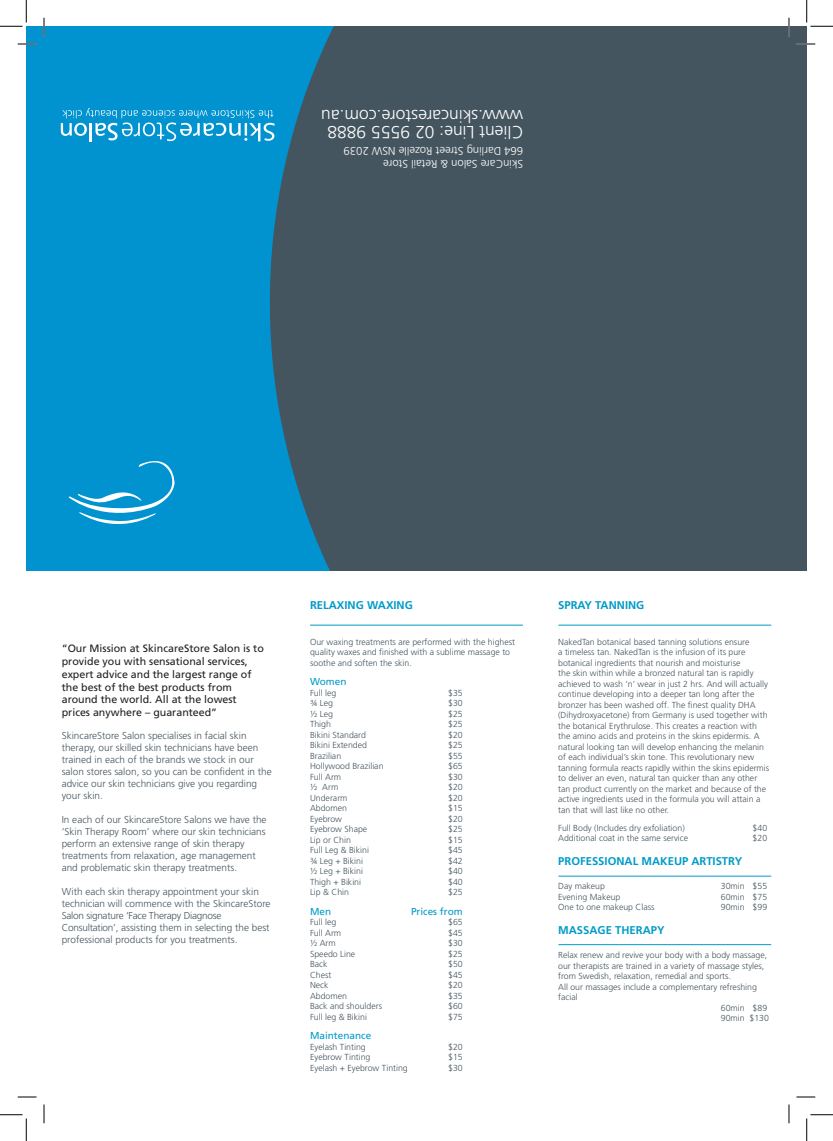
<style>
.page{position:relative;width:833px;height:1141px;background:#fff}
.page>*{position:absolute;margin:0;border:0;box-sizing:border-box;transform-origin:0 0}
.t1{font:300 17.5px "Frutiger";color:#fff}
.t2{font:700 11.25px "Frutiger";color:#009bc8}
.t3{font:300 11.25px "Frutiger";color:#fff}
.t4{font:10.62px/12.8px "Frutiger";color:#231f20}
.t5{font:300 10px/12px "Frutiger";color:#45555f}
.t6{font:10px "Frutiger";color:#009bc8}
.t7{font:300 8.75px/10.5px "Frutiger";color:#45555f}
</style>
<div class="page">
<div style="left:26px;top:26px;width:244px;height:544px;background:#0093d0"></div>
<div style="left:270px;top:26px;width:536px;height:544px;background:#45555f"></div>
<svg style="left:61px;top:108px;width:213px;height:33px"></svg>
<hr style="left:310px;top:625px;width:212px;height:1px;background:#009bc8">
<hr style="left:558px;top:625px;width:212px;height:1px;background:#009bc8">
<hr style="left:558px;top:875px;width:212px;height:1px;background:#009bc8">
<hr style="left:558px;top:944px;width:212px;height:1px;background:#009bc8">
<svg style="left:67px;top:456px;width:108px;height:73px"></svg>
<svg style="left:18px;top:43px;width:18px;height:2px"></svg>
<svg style="left:796px;top:43px;width:18px;height:2px"></svg>
<svg style="left:18px;top:1096px;width:18px;height:1px"></svg>
<svg style="left:796px;top:1096px;width:18px;height:1px"></svg>
<svg style="left:43px;top:18px;width:2px;height:18px"></svg>
<svg style="left:43px;top:1104px;width:2px;height:19px"></svg>
<svg style="left:787px;top:18px;width:2px;height:18px"></svg>
<svg style="left:788px;top:1104px;width:1px;height:19px"></svg>
<svg style="left:0;top:0;width:27px;height:27px"></svg>
<svg style="left:0;top:1114px;width:27px;height:26px"></svg>
<svg style="left:806px;top:0;width:26px;height:27px"></svg>
<svg style="left:806px;top:1114px;width:26px;height:26px"></svg>
<p class="t1" style="left:522px;top:125px;width:203px;rotate:-180deg">www.skincarestore.com.au</p>
<p class="t1" style="left:522px;top:142px;width:197px;rotate:-180deg">Client Line: 02 9555 9888</p>
<p class="t3" style="left:522px;top:157px;width:181px;rotate:-180deg">664 Darling Street Rozelle NSW 2039</p>
<p class="t3" style="left:522px;top:170px;width:141px;rotate:-180deg">SkinCare Salon &amp; Retail Store</p>
<p class="t4" style="left:62px;top:642px;width:203px">“Our Mission at SkincareStore Salon is to provide you with sensational services, expert advice and the largest range of the best of the best products from around the world. All at the lowest prices anywhere – guaranteed”</p>
<p class="t5" style="left:62px;top:729px;width:211px">SkincareStore Salon specialises in facial skin therapy, our skilled skin technicians have been trained in each of the brands we stock in our salon stores salon, so you can be confident in the advice our skin technicians give you regarding your skin.</p>
<p class="t5" style="left:62px;top:813px;width:206px">In each of our SkincareStore Salons we have the ‘Skin Therapy Room’ where our skin technicians perform an extensive range of skin therapy treatments from relaxation, age management and problematic skin therapy treatments.</p>
<p class="t5" style="left:62px;top:885px;width:210px">With each skin therapy appointment your skin technician will commence with the SkincareStore Salon signature ‘Face Therapy Diagnose Consultation’, assisting them in selecting the best professional products for you treatments.</p>
<p class="t2" style="left:310px;top:598px;width:104px">RELAXING WAXING</p>
<p class="t2" style="left:558px;top:598px;width:88px">SPRAY TANNING</p>
<p class="t7" style="left:310px;top:636px;width:206px">Our waxing treatments are performed with the highest quality waxes and finished with a sublime massage to soothe and soften the skin.</p>
<p class="t6" style="left:310px;top:675px;width:38px">Women</p>
<p class="t7" style="left:310px;top:687px;width:28px">Full leg</p>
<p class="t7" style="left:448px;top:687px;width:16px">$35</p>
<p class="t7" style="left:310px;top:698px;width:24px">¾ Leg</p>
<p class="t7" style="left:448px;top:698px;width:16px">$30</p>
<p class="t7" style="left:310px;top:708px;width:24px">½ Leg</p>
<p class="t7" style="left:448px;top:708px;width:16px">$25</p>
<p class="t7" style="left:310px;top:719px;width:22px">Thigh</p>
<p class="t7" style="left:448px;top:719px;width:16px">$25</p>
<p class="t7" style="left:310px;top:729px;width:57px">Bikini Standard</p>
<p class="t7" style="left:448px;top:729px;width:16px">$20</p>
<p class="t7" style="left:310px;top:740px;width:58px">Bikini Extended</p>
<p class="t7" style="left:448px;top:740px;width:16px">$25</p>
<p class="t7" style="left:310px;top:750px;width:33px">Brazilian</p>
<p class="t7" style="left:448px;top:750px;width:16px">$55</p>
<p class="t7" style="left:310px;top:761px;width:75px">Hollywood Brazilian</p>
<p class="t7" style="left:448px;top:761px;width:16px">$65</p>
<p class="t7" style="left:310px;top:771px;width:33px">Full Arm</p>
<p class="t7" style="left:448px;top:771px;width:16px">$30</p>
<p class="t7" style="left:310px;top:782px;width:30px">½ Arm</p>
<p class="t7" style="left:448px;top:782px;width:16px">$20</p>
<p class="t7" style="left:310px;top:792px;width:39px">Underarm</p>
<p class="t7" style="left:448px;top:792px;width:16px">$20</p>
<p class="t7" style="left:310px;top:803px;width:38px">Abdomen</p>
<p class="t7" style="left:448px;top:803px;width:16px">$15</p>
<p class="t7" style="left:310px;top:813px;width:33px">Eyebrow</p>
<p class="t7" style="left:448px;top:813px;width:16px">$20</p>
<p class="t7" style="left:310px;top:824px;width:59px">Eyebrow Shape</p>
<p class="t7" style="left:448px;top:824px;width:16px">$25</p>
<p class="t7" style="left:310px;top:834px;width:42px">Lip or Chin</p>
<p class="t7" style="left:448px;top:834px;width:16px">$15</p>
<p class="t7" style="left:310px;top:845px;width:60px">Full Leg &amp; Bikini</p>
<p class="t7" style="left:448px;top:845px;width:16px">$45</p>
<p class="t7" style="left:310px;top:855px;width:54px">¾ Leg + Bikini</p>
<p class="t7" style="left:448px;top:855px;width:16px">$42</p>
<p class="t7" style="left:310px;top:866px;width:54px">½ Leg + Bikini</p>
<p class="t7" style="left:448px;top:866px;width:16px">$40</p>
<p class="t7" style="left:310px;top:876px;width:52px">Thigh + Bikini</p>
<p class="t7" style="left:448px;top:876px;width:16px">$40</p>
<p class="t7" style="left:310px;top:887px;width:40px">Lip &amp; Chin</p>
<p class="t7" style="left:448px;top:887px;width:16px">$25</p>
<p class="t6" style="left:310px;top:905px;width:23px">Men</p>
<p class="t6" style="left:411px;top:905px;width:53px">Prices from</p>
<p class="t7" style="left:310px;top:917px;width:28px">Full leg</p>
<p class="t7" style="left:448px;top:917px;width:16px">$65</p>
<p class="t7" style="left:310px;top:927px;width:33px">Full Arm</p>
<p class="t7" style="left:448px;top:927px;width:16px">$45</p>
<p class="t7" style="left:310px;top:938px;width:27px">½ Arm</p>
<p class="t7" style="left:448px;top:938px;width:16px">$30</p>
<p class="t7" style="left:310px;top:948px;width:47px">Speedo Line</p>
<p class="t7" style="left:448px;top:948px;width:16px">$25</p>
<p class="t7" style="left:310px;top:959px;width:19px">Back</p>
<p class="t7" style="left:448px;top:959px;width:16px">$50</p>
<p class="t7" style="left:310px;top:969px;width:23px">Chest</p>
<p class="t7" style="left:448px;top:969px;width:16px">$45</p>
<p class="t7" style="left:310px;top:980px;width:20px">Neck</p>
<p class="t7" style="left:448px;top:980px;width:16px">$20</p>
<p class="t7" style="left:310px;top:990px;width:38px">Abdomen</p>
<p class="t7" style="left:448px;top:990px;width:16px">$35</p>
<p class="t7" style="left:310px;top:1001px;width:73px">Back and shoulders</p>
<p class="t7" style="left:448px;top:1001px;width:16px">$60</p>
<p class="t7" style="left:310px;top:1011px;width:58px">Full leg &amp; Bikini</p>
<p class="t7" style="left:448px;top:1011px;width:16px">$75</p>
<p class="t6" style="left:310px;top:1029px;width:63px">Maintenance</p>
<p class="t7" style="left:310px;top:1041px;width:57px">Eyelash Tinting</p>
<p class="t7" style="left:448px;top:1041px;width:16px">$20</p>
<p class="t7" style="left:310px;top:1052px;width:62px">Eyebrow Tinting</p>
<p class="t7" style="left:448px;top:1052px;width:16px">$15</p>
<p class="t7" style="left:310px;top:1062px;width:99px">Eyelash + Eyebrow Tinting</p>
<p class="t7" style="left:448px;top:1062px;width:16px">$30</p>
<p class="t7" style="left:558px;top:636px;width:212px">NakedTan botanical based tanning solutions ensure<br>a timeless tan. NakedTan is the infusion of its pure botanical ingredients that nourish and moisturise<br>the skin within while a bronzed natural tan is rapidly achieved to wash ‘n’ wear in just 2 hrs. And will actually continue developing into a deeper tan long after the bronzer has been washed off. The finest quality DHA (Dihydroxyacetone) from Germany is used together with the botanical Erythrulose. This creates a reaction with the amino acids and proteins in the skins epidermis. A natural looking tan will develop enhancing the melanin of each individual’s skin tone. This revolutionary new tanning formula reacts rapidly within the skins epidermis to deliver an even, natural tan quicker than any other tan product currently on the market and because of the active ingredients used in the formula you will attain a tan that will last like no other.</p>
<p class="t7" style="left:558px;top:822px;width:128px">Full Body (Includes dry exfoliation)</p>
<p class="t7" style="left:752px;top:822px;width:16px">$40</p>
<p class="t7" style="left:558px;top:833px;width:131px">Additional coat in the same service</p>
<p class="t7" style="left:752px;top:833px;width:16px">$20</p>
<p class="t2" style="left:558px;top:854px;width:185px">PROFESSIONAL MAKEUP ARTISTRY</p>
<p class="t7" style="left:558px;top:881px;width:48px">Day makeup</p>
<p class="t7" style="left:720px;top:881px;width:48px">30min $55</p>
<p class="t7" style="left:558px;top:891px;width:64px">Evening Makeup</p>
<p class="t7" style="left:720px;top:891px;width:48px">60min $75</p>
<p class="t7" style="left:558px;top:902px;width:98px">One to one makeup Class</p>
<p class="t7" style="left:720px;top:902px;width:48px">90min $99</p>
<p class="t2" style="left:558px;top:923px;width:108px">MASSAGE THERAPY</p>
<p class="t7" style="left:558px;top:950px;width:210px">Relax renew and revive your body with a body massage, our therapists are trained in a variety of massage styles, from Swedish, relaxation, remedial and sports.</p>
<p class="t7" style="left:558px;top:981px;width:200px">All our massages include a complementary refreshing facial</p>
<p class="t7" style="left:720px;top:1002px;width:48px">60min $89</p>
<p class="t7" style="left:720px;top:1013px;width:50px">90min $130</p>
</div>
